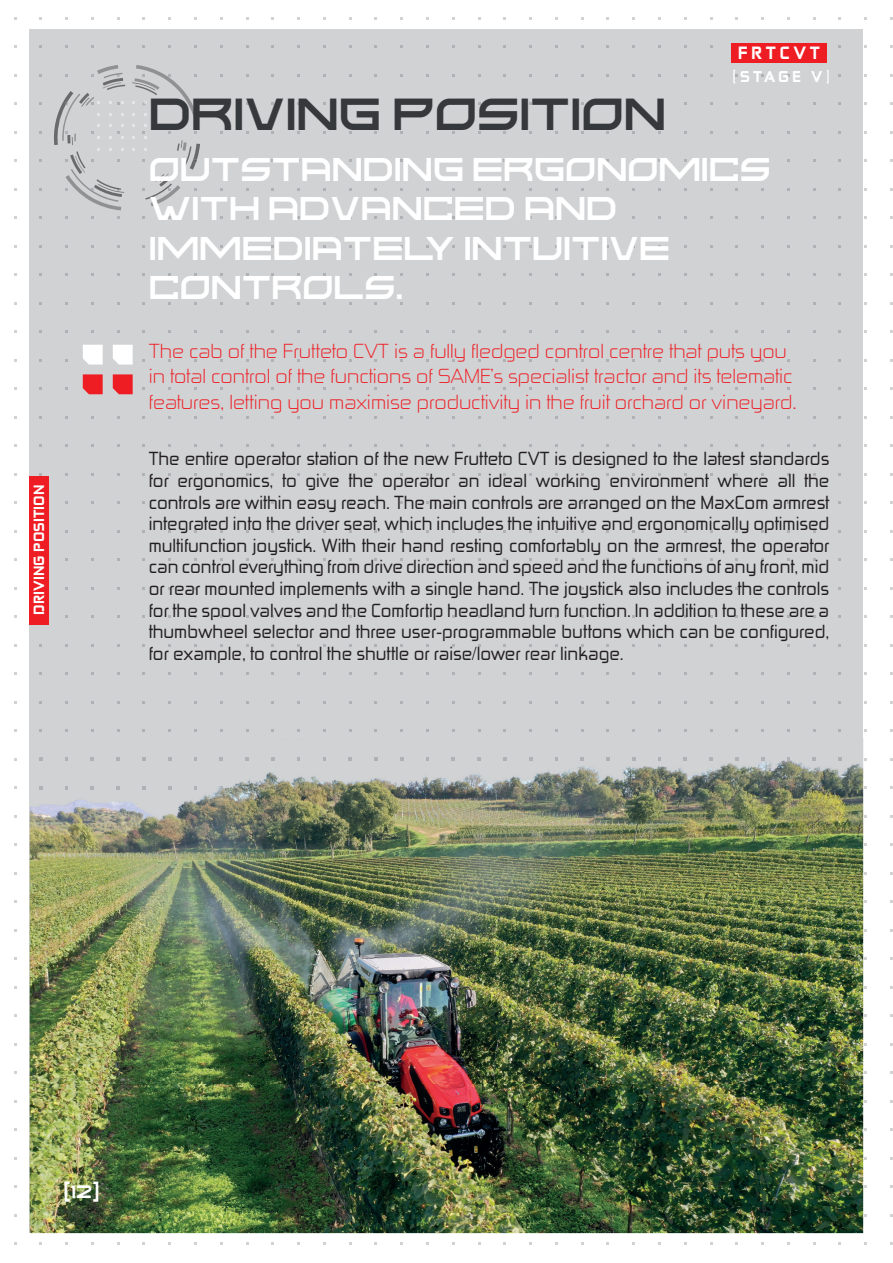
<style>
.page{position:relative;width:893px;height:1263px;background:#fff}
.page>*{position:absolute;margin:0;border:0;box-sizing:border-box;transform-origin:0 0}
.t1{font:45px "Kusanagi";color:#36393c}
.t2{font:33px/39.6px "Kusanagi";color:#fff}
.t3{font:19.35px/25.2px "Zekton Lt";color:#ee1d23;scale:1.09 1}
.t4{font:18px/21.6px "Zekton Rg Regular 3";color:#231f20;text-align:justify}
.t5{font:18px "Kusanagi";color:#fff}
.t6{font:16.95px "Zekton Hv";letter-spacing:.2em;color:#fff;scale:1.06 1}
.t7{font:15px "Zekton Hv";letter-spacing:.185em;color:#fff;scale:1.06 1}
.t8{font:14.1px "Zekton Hv";color:#fff;scale:1.06 1}
</style>
<div class="page">
<div style="left:30px;top:30px;width:833px;height:1203px;background:#d1d2d4"></div>
<svg style="left:83px;top:345px;width:20px;height:20px"></svg>
<svg style="left:113px;top:345px;width:20px;height:20px"></svg>
<svg style="left:83px;top:374px;width:20px;height:20px"></svg>
<svg style="left:113px;top:374px;width:20px;height:20px"></svg>
<svg style="left:143px;top:174px;width:37px;height:32px"></svg>
<svg style="left:54px;top:65px;width:71px;height:80px"></svg>
<svg style="left:65px;top:151px;width:56px;height:59px"></svg>
<svg style="left:132px;top:65px;width:66px;height:74px"></svg>
<svg style="left:177px;top:140px;width:23px;height:30px"></svg>
<div style="left:731px;top:43px;width:96px;height:19px;background:#ee1d23"></div>
<div style="left:30px;top:476px;width:19px;height:148px;background:#ee1d23"></div>
<img style="left:30px;top:757px;width:833px;height:476px">
<p class="t8" style="left:32px;top:615px;width:124px;rotate:-90deg">DRIVING POSITION</p>
<h1 class="t1" style="left:149px;top:81px;width:519px">DRIVING POSITION</h1>
<p class="t6" style="left:738px;top:45px;width:79px">FRTCVT</p>
<p class="t7" style="left:732px;top:70px;width:93px">[STAGE V]</p>
<h2 class="t2" style="left:149px;top:146px;width:624px">OUTSTANDING ERGONOMICS<br>WITH ADVANCED AND<br>IMMEDIATELY INTUITIVE<br>CONTROLS.</h2>
<p class="t3" style="left:149px;top:340px;width:596px">The cab of the Frutteto CVT is a fully fledged control centre that puts you in total control of the functions of SAME’s specialist tractor and its telematic features, letting you maximise productivity in the fruit orchard or vineyard.</p>
<p class="t4" style="left:149px;top:449px;width:682px">The entire operator station of the new Frutteto CVT is designed to the latest standards for ergonomics, to give the operator an ideal working environment where all the controls are within easy reach. The main controls are arranged on the MaxCom armrest integrated into the driver seat, which includes the intuitive and ergonomically optimised multifunction joystick. With their hand resting comfortably on the armrest, the operator can control everything from drive direction and speed and the functions of any front, mid or rear mounted implements with a single hand. The joystick also includes the controls for the spool valves and the Comfortip headland turn function. In addition to these are a thumbwheel selector and three user-programmable buttons which can be configured, for example, to control the shuttle or raise/lower rear linkage.</p>
<p class="t5" style="left:64px;top:1179px;width:37px">(12)</p>
</div>
